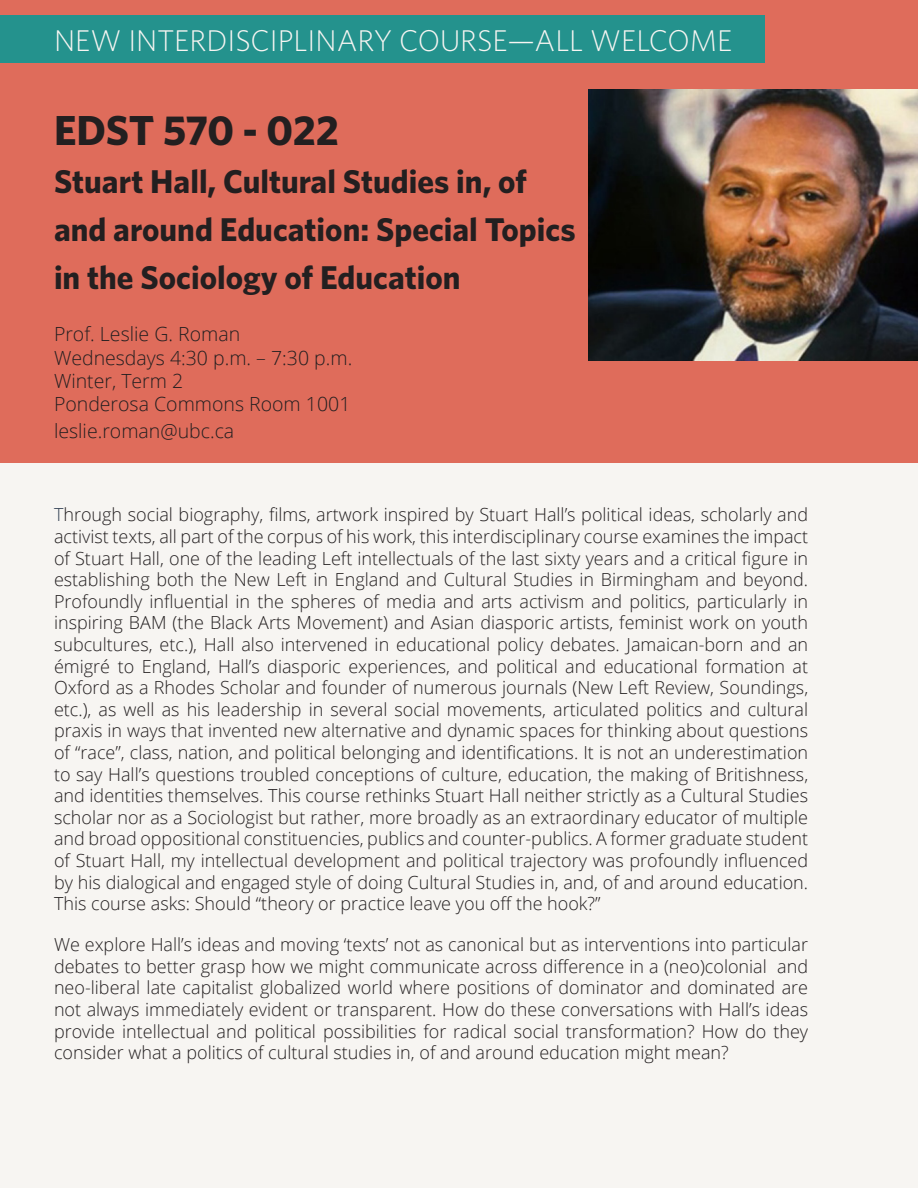
<style>
.page{position:relative;width:918px;height:1188px;background:#fff}
.page>*{position:absolute;margin:0;border:0;box-sizing:border-box;transform-origin:0 0}
.t1{font:700 42px "Whitney";letter-spacing:-.01em;color:#231f20}
.t2{font:700 33px/48px "Whitney";color:#231f20}
.t3{font:300 30px "Whitney";color:#f7f5f2}
.t4{font:300 19.5px "Open Sans";color:#231f20}
.t5{font:300 18px/21.6px "Open Sans";color:#231f20;text-align:justify}
.s1{color:#324053}
</style>
<div class="page">
<div style="left:0;top:336px;width:918px;height:852px;background:#f7f5f2"></div>
<div style="left:0;top:0;width:918px;height:463px;background:#df6c5b"></div>
<img style="left:589px;top:89px;width:329px;height:271px">
<div style="left:0;top:15px;width:765px;height:48px;background:#24928d"></div>
<p class="t3" style="left:54px;top:21px;width:680px">NEW INTERDISCIPLINARY COURSE—ALL WELCOME</p>
<p class="t1" style="left:54px;top:102px;width:286px">EDST 570 - 022</p>
<p class="t2" style="left:54px;top:157px;width:523px">Stuart Hall, Cultural Studies in, of and around Education: Special Topics in the Sociology of Education</p>
<p class="t4" style="left:54px;top:321px;width:188px">Prof. Leslie G. Roman</p>
<p class="t4" style="left:54px;top:344px;width:300px">Wednesdays 4:30 p.m. – 7:30 p.m.</p>
<p class="t4" style="left:54px;top:368px;width:131px">Winter, Term 2</p>
<p class="t4" style="left:54px;top:391px;width:298px">Ponderosa Commons Room 1001</p>
<p class="t4" style="left:54px;top:418px;width:182px">leslie.roman@ubc.ca</p>
<p class="t5" style="left:54px;top:504px;width:756px"><span class="s1">T</span>hrough social biography, films, artwork inspired by Stuart Hall’s political ideas, scholarly and activist texts, all part of the corpus of his work, this interdisciplinary course examines the impact of Stuart Hall, one of the leading Left intellectuals of the last sixty years and a critical figure in establishing both the New Left in England and Cultural Studies in Birmingham and beyond.<br>Profoundly influential in the spheres of media and arts activism and politics, particularly in inspiring BAM (the Black Arts Movement) and Asian diasporic artists, feminist work on youth subcultures, etc.), Hall also intervened in educational policy debates. Jamaican-born and an émigré to England, Hall’s diasporic experiences, and political and educational formation at Oxford as a Rhodes Scholar and founder of numerous journals (New Left Review, Soundings, etc.), as well as his leadership in several social movements, articulated politics and cultural praxis in ways that invented new alternative and dynamic spaces for thinking about questions of “race”, class, nation, and political belonging and identifications. It is not an underestimation to say Hall’s questions troubled conceptions of culture, education, the making of Britishness, and identities themselves. This course rethinks Stuart Hall neither strictly as a Cultural Studies scholar nor as a Sociologist but rather, more broadly as an extraordinary educator of multiple and broad oppositional constituencies, publics and counter-publics. A former graduate student of Stuart Hall, my intellectual development and political trajectory was profoundly influenced by his dialogical and engaged style of doing Cultural Studies in, and, of and around education.<br>This course asks: Should “theory or practice leave you off the hook?”</p>
<p class="t5" style="left:54px;top:933px;width:756px">We explore Hall’s ideas and moving ‘texts’ not as canonical but as interventions into particular debates to better grasp how we might communicate across difference in a (neo)colonial and neo-liberal late capitalist globalized world where positions of dominator and dominated are not always immediately evident or transparent. How do these conversations with Hall’s ideas provide intellectual and political possibilities for radical social transformation? How do they consider what a politics of cultural studies in, of and around education might mean?</p>
</div>
